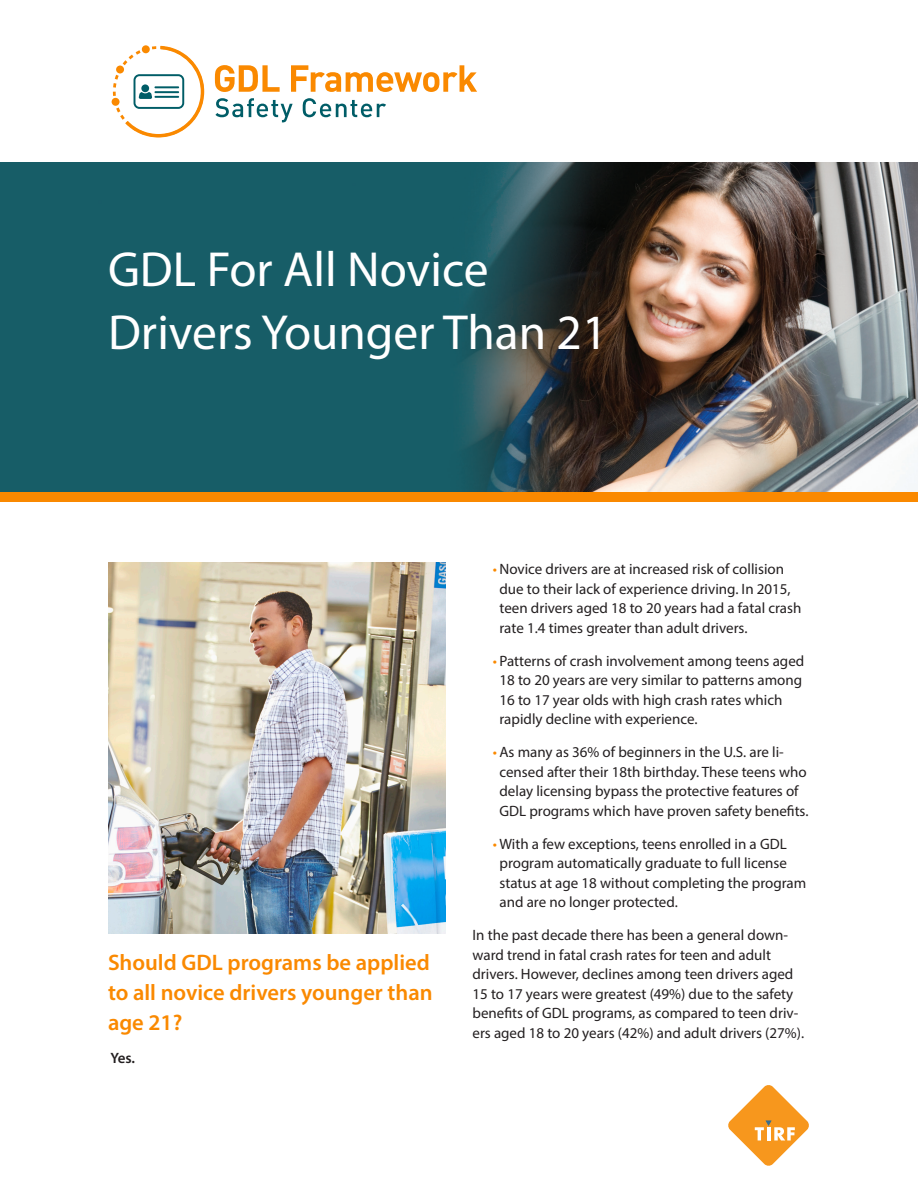
<style>
.page{position:relative;width:918px;height:1188px;background:#fff}
.page>*{position:absolute;margin:0;border:0;box-sizing:border-box;transform-origin:0 0}
.Body{font:49.5px/63px "Myriad Pro";color:#fff}
.t1{font:600 22.5px/30px "Myriad Pro";color:#fa8900}
.Body-2{font:15px/19.5px "Myriad Pro";color:#231f20}
.Body-3{font:600 15px "Myriad Pro";color:#231f20}
.s1{color:#fa8900}
</style>
<div class="page">
<img style="left:0;top:162px;width:918px;height:331px">
<svg style="left:728px;top:1085px;width:81px;height:81px"></svg>
<div style="left:0;top:493px;width:918px;height:9px;background:#fa8900"></div>
<svg style="left:215px;top:65px;width:65px;height:27px"></svg>
<svg style="left:291px;top:65px;width:186px;height:27px"></svg>
<svg style="left:215px;top:98px;width:78px;height:24px"></svg>
<svg style="left:303px;top:98px;width:83px;height:19px"></svg>
<div style="left:112px;top:98px;width:8px;height:8px;background:#fa8900;border-radius:50%"></div>
<div style="left:116px;top:66px;width:8px;height:7px;background:#fa8900;border-radius:50%"></div>
<svg style="left:125px;top:46px;width:79px;height:91px"></svg>
<img style="left:108px;top:563px;width:338px;height:370px">
<p class="Body" style="left:108px;top:237px;width:501px">GDL For All Novice<br>Drivers Younger Than 21</p>
<h1 class="t1" style="left:108px;top:947px;width:326px">Should GDL programs be applied to all novice drivers younger than age 21?</h1>
<p class="Body-3" style="left:110px;top:1049px;width:26px">Yes.</p>
<p class="Body-2" style="left:500px;top:559px;width:303px;text-indent:-7px"><span class="s1">•</span> Novice drivers are at increased risk of collision due to their lack of experience driving. In 2015, teen drivers aged 18 to 20 years had a fatal crash rate 1.4 times greater than adult drivers.</p>
<p class="Body-2" style="left:500px;top:651px;width:306px;text-indent:-7px"><span class="s1">•</span> Patterns of crash involvement among teens aged 18 to 20 years are very similar to patterns among 16 to 17 year olds with high crash rates which rapidly decline with experience.</p>
<p class="Body-2" style="left:500px;top:742px;width:311px;text-indent:-7px"><span class="s1">•</span> As many as 36% of beginners in the U.S. are li&shy;censed after their 18th birthday. These teens who delay licensing bypass the protective features of GDL programs which have proven safety benefits.</p>
<p class="Body-2" style="left:500px;top:834px;width:308px;text-indent:-7px"><span class="s1">•</span> With a few exceptions, teens enrolled in a GDL program automatically graduate to full license status at age 18 without completing the program and are no longer protected.</p>
<p class="Body-2" style="left:472px;top:925px;width:333px">In the past decade there has been a general down&shy;ward trend in fatal crash rates for teen and adult drivers. However, declines among teen drivers aged 15 to 17 years were greatest (49%) due to the safety benefits of GDL programs, as compared to teen driv&shy;ers aged 18 to 20 years (42%) and adult drivers (27%).</p>
</div>
